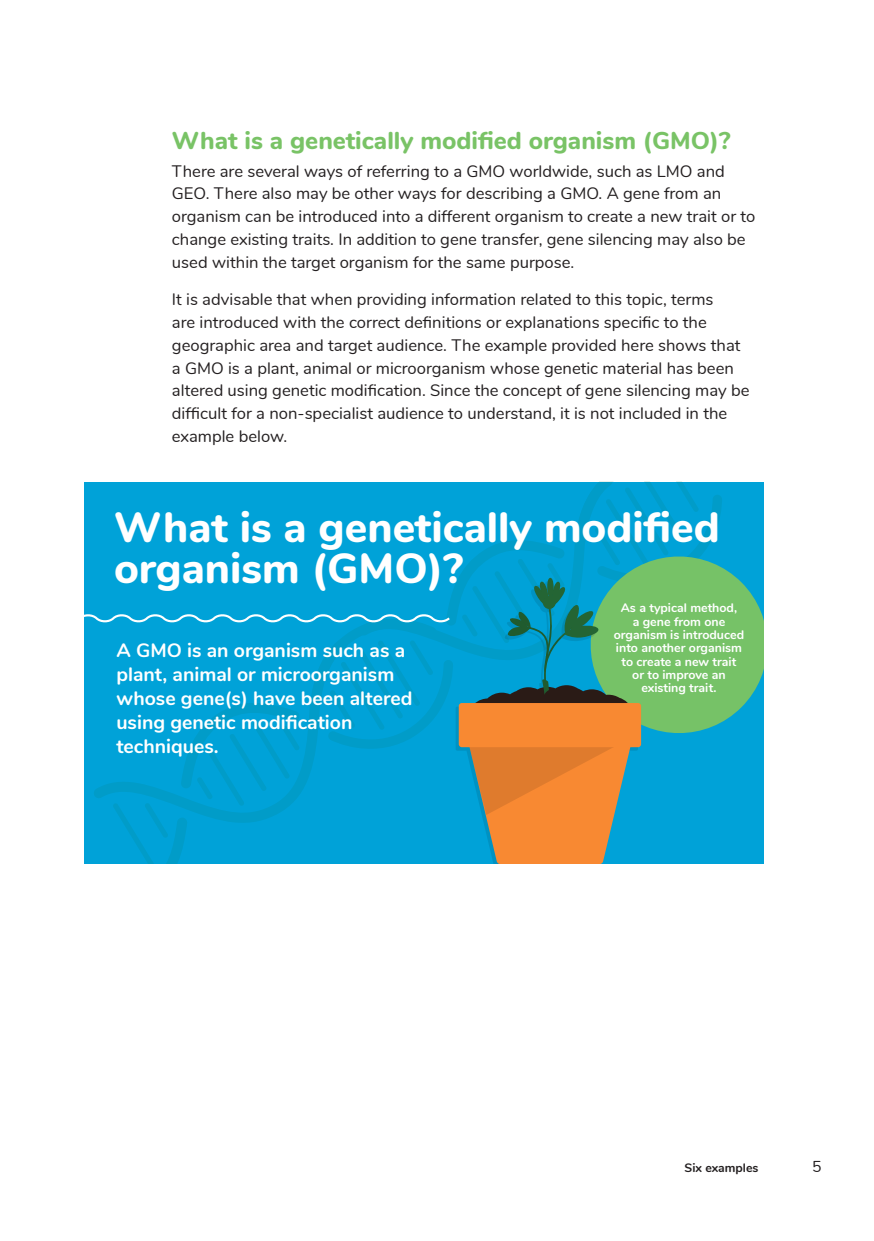
<style>
.page{position:relative;width:874px;height:1241px;background:#fff}
.page>*{position:absolute;margin:0;border:0;box-sizing:border-box;transform-origin:0 0}
.t1{font:800 42.35px/40.2px "Nunito";color:#fff}
.A_Head{font:800 24.5px "Nunito";color:#79c366}
.t2{font:700 19.43px/23.8px "Nunito";color:#fff}
.body{font:16.62px/22.8px "Nunito";color:#231f20}
.t3{font:15.75px "Nunito";color:#231f20}
.t4{font:700 12.42px/13.3px "Nunito";color:#fff;text-align:center}
.t5{font:700 12.25px "Nunito";color:#231f20}
</style>
<div class="page">
<svg style="left:84px;top:482px;width:679px;height:381px;background:#1ba1be"></svg>
<div style="left:458px;top:703px;width:182px;height:44px;background:#f88932;border-radius:3px"></div>
<p class="A_Head" style="left:172px;top:122px;width:560px">What is a genetically modified organism (GMO)?</p>
<p class="body" style="left:172px;top:158px;width:584px">There are several ways of referring to a GMO worldwide, such as LMO and GEO. There also may be other ways for describing a GMO. A gene from an organism can be introduced into a different organism to create a new trait or to change existing traits. In addition to gene transfer, gene silencing may also be used within the target organism for the same purpose.</p>
<p class="body" style="left:172px;top:287px;width:579px">It is advisable that when providing information related to this topic, terms<br>are introduced with the correct definitions or explanations specific to the geographic area and target audience. The example provided here shows that a GMO is a plant, animal or microorganism whose genetic material has been altered using genetic modification. Since the concept of gene silencing may be difficult for a non-specialist audience to understand, it is not included in the example below.</p>
<p class="t1" style="left:114px;top:505px;width:607px">What is a genetically modified organism (GMO)?</p>
<p class="t2" style="left:116px;top:637px;width:297px">A GMO is an organism such as a plant, animal or microorganism whose gene(s) have been altered using genetic modification techniques.</p>
<p class="t4" style="left:613px;top:600px;width:132px">As a typical method,<br>a gene from one organism is introduced into another organism to create a new trait<br>or to improve an existing trait.</p>
<p class="t5" style="left:684px;top:1158px;width:75px">Six examples</p>
<p class="t3" style="left:811px;top:1154px;width:11px">5</p>
</div>
